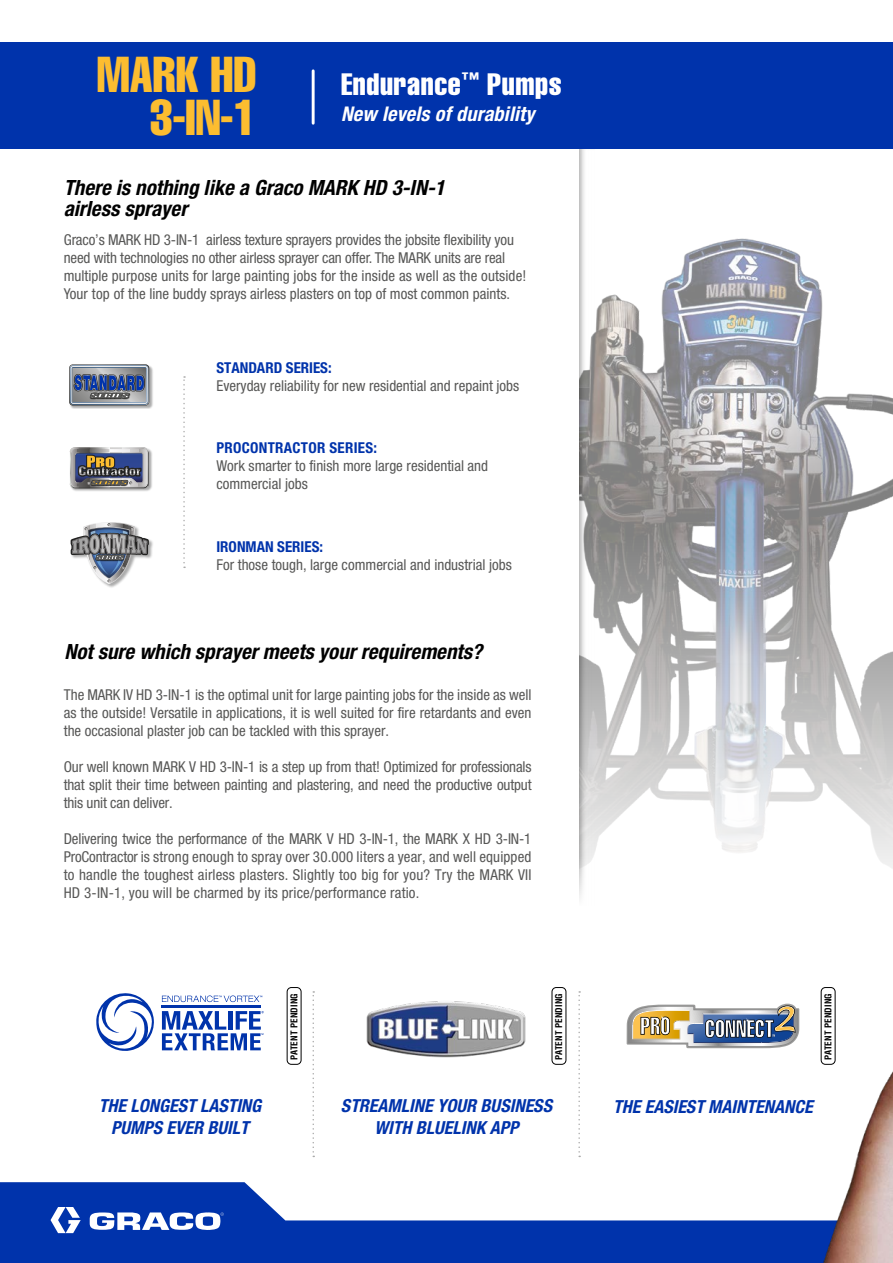
<style>
.page{position:relative;width:893px;height:1263px;background:#fff}
.page>*{position:absolute;margin:0;border:0;box-sizing:border-box;transform-origin:0 0}
.t1{font:49.5px/43.5px "Helvetica LT Std Comp";color:#fcbd30;text-align:right}
.t2{font:30.45px "Helvetica LT Std Comp";letter-spacing:.02em;color:#fff}
.t3{font:italic 700 condensed 21px/21px "Helvetica Neue LT Std";color:#000}
.t4{font:italic 700 condensed 20.25px "Helvetica Neue LT Std";letter-spacing:.01em;color:#fff}
.t5{font:italic 700 condensed 18px/21.6px "Helvetica Neue LT Std";color:#0033ab;text-align:center}
.t6{font:condensed 15px/18px "Helvetica Neue LT Std";color:#575756;text-align:justify}
.t7{font:700 condensed 15px "Helvetica Neue LT Std";color:#0033ab}
.t8{font:700 condensed 15px "Helvetica Neue LT Std";letter-spacing:.02em;color:#0033ab}
.t9{font:700 condensed 9.15px "Helvetica LT Std";letter-spacing:.01em;color:#000}
</style>
<div class="page">
<img style="left:580px;top:149px;width:313px;height:748px">
<div style="left:0;top:43px;width:893px;height:106px;background:#0033ab"></div>
<svg style="left:0;top:1182px;width:820px;height:81px;fill:#0033ab"></svg>
<svg style="left:51px;top:1207px;width:30px;height:26px"></svg>
<svg style="left:90px;top:1212px;width:134px;height:18px"></svg>
<img style="left:820px;top:750px;width:73px;height:513px">
<svg style="left:96px;top:993px;width:58px;height:58px"></svg>
<hr style="left:161px;top:1006px;width:100px;height:2px;background:#0033ab">
<svg style="left:162px;top:995px;width:100px;height:7px"></svg>
<svg style="left:162px;top:1011px;width:102px;height:39px"></svg>
<img style="left:627px;top:1004px;width:172px;height:44px">
<img style="left:366px;top:987px;width:188px;height:78px">
<svg style="left:312px;top:991px;width:2px;height:166px"></svg>
<svg style="left:578px;top:991px;width:2px;height:166px"></svg>
<svg style="left:183px;top:376px;width:2px;height:192px"></svg>
<div style="left:69px;top:365px;width:85px;height:44px;background:#000;opacity:.33"></div>
<svg style="left:69px;top:364px;width:80px;height:41px;background:#748098"></svg>
<div style="left:70px;top:448px;width:82px;height:44px;background:#000;opacity:.33"></div>
<svg style="left:70px;top:448px;width:78px;height:41px;background:#75767e"></svg>
<div style="left:71px;top:522px;width:82px;height:67px;background:#000;opacity:.33"></div>
<svg style="left:70px;top:522px;width:79px;height:62px"></svg>
<hr style="left:312px;top:71px;width:3px;height:52px;background:#fff">
<div style="left:552px;top:987px;width:14px;height:78px;border:1px solid #000;border-radius:4px"></div>
<div style="left:287px;top:987px;width:14px;height:78px;border:1px solid #000;border-radius:4px"></div>
<div style="left:821px;top:987px;width:14px;height:78px;border:1px solid #000;border-radius:4px"></div>
<h1 class="t1" style="left:97px;top:51px;width:161px">MARK HD<br>3-IN-1</h1>
<h2 class="t2" style="left:341px;top:65px;width:222px">Endurance<sup>™</sup> Pumps</h2>
<h3 class="t4" style="left:341px;top:102px;width:195px">New levels of durability</h3>
<h3 class="t3" style="left:64px;top:177px;width:383px">There is nothing like a Graco MARK HD 3-IN-1 airless sprayer</h3>
<p class="t6" style="left:64px;top:230px;width:464px;text-align:left">Graco’s MARK HD 3-IN-1 airless texture sprayers provides the jobsite flexibility you need with technologies no other airless sprayer can offer. The MARK units are real multiple purpose units for large painting jobs for the inside as well as the outside!<br>Your top of the line buddy sprays airless plasters on top of most common paints.</p>
<p class="t7" style="left:216px;top:359px;width:117px">STANDARD SERIES:</p>
<p class="t6" style="left:216px;top:377px;width:304px">Everyday reliability for new residential and repaint jobs</p>
<p class="t8" style="left:216px;top:439px;width:162px">PROCONTRACTOR SERIES:</p>
<p class="t6" style="left:216px;top:457px;width:273px">Work smarter to finish more large residential and commercial jobs</p>
<p class="t7" style="left:216px;top:537px;width:108px">IRONMAN SERIES:</p>
<p class="t6" style="left:216px;top:555px;width:297px">For those tough, large commercial and industrial jobs</p>
<h3 class="t3" style="left:64px;top:641px;width:419px">Not sure which sprayer meets your requirements?</h3>
<p class="t6" style="left:64px;top:686px;width:469px">The MARK IV HD 3-IN-1 is the optimal unit for large painting jobs for the inside as well as the outside! Versatile in applications, it is well suited for fire retardants and even the occasional plaster job can be tackled with this sprayer.</p>
<p class="t6" style="left:64px;top:758px;width:469px">Our well known MARK V HD 3-IN-1 is a step up from that! Optimized for professionals that split their time between painting and plastering, and need the productive output this unit can deliver.</p>
<p class="t6" style="left:64px;top:830px;width:469px">Delivering twice the performance of the MARK V HD 3-IN-1, the MARK X HD 3-IN-1<br>ProContractor is strong enough to spray over 30.000 liters a year, and well equipped to handle the toughest airless plasters. Slightly too big for you? Try the MARK VII HD 3-IN-1, you will be charmed by its price/performance ratio.</p>
<p class="t5" style="left:99px;top:1095px;width:164px">THE LONGEST LASTING<br>PUMPS EVER BUILT</p>
<p class="t9" style="left:288px;top:1060px;width:68px;rotate:-90deg">PATENT PENDING</p>
<p class="t9" style="left:553px;top:1060px;width:68px;rotate:-90deg">PATENT PENDING</p>
<p class="t9" style="left:822px;top:1060px;width:68px;rotate:-90deg">PATENT PENDING</p>
<p class="t5" style="left:341px;top:1095px;width:212px">STREAMLINE YOUR BUSINESS</p>
<p class="t5" style="left:613px;top:1096px;width:201px">THE EASIEST MAINTENANCE</p>
<p class="t5" style="left:374px;top:1116px;width:145px">WITH BLUELINK APP</p>
</div>
